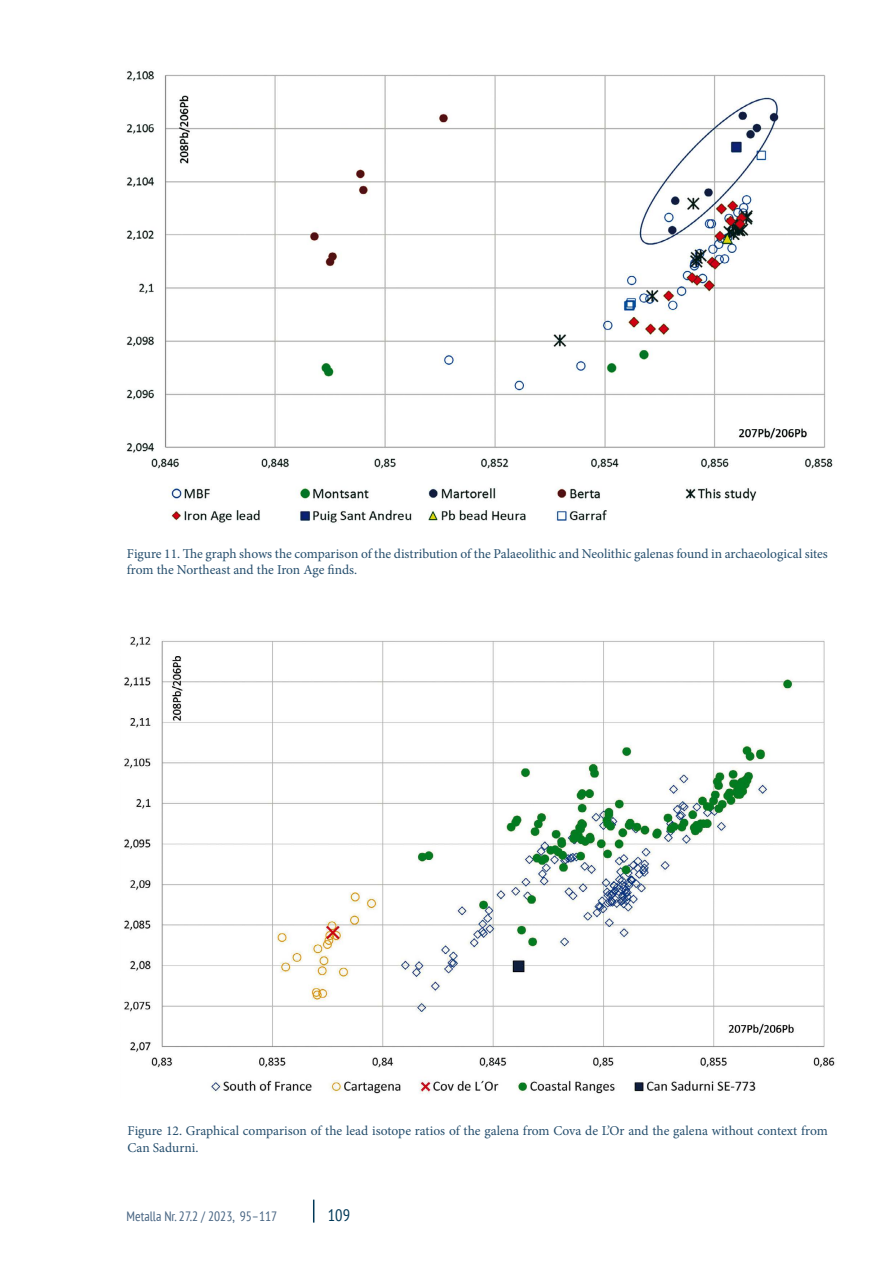
<style>
.page{position:relative;width:893px;height:1263px;background:#fff}
.page>*{position:absolute;margin:0;border:0;box-sizing:border-box;transform-origin:0 0}
.t1{font:condensed 16.5px "PT Sans";color:#003857}
.t2{font:13.5px/16.5px "Minion Pro";color:#254e6d}
.t3{font:condensed 13.5px "PT Sans";color:#476482}
</style>
<div class="page">
<svg style="left:313px;top:1199px;width:1px;height:23px"></svg>
<img style="left:126px;top:71px;width:707px;height:453px">
<img style="left:124px;top:636px;width:711px;height:458px">
<p class="t2" style="left:127px;top:545px;width:702px">Figure 11. The graph shows the comparison of the distribution of the Palaeolithic and Neolithic galenas found in archaeological sites from the Northeast and the Iron Age finds.</p>
<p class="t2" style="left:128px;top:1123px;width:702px">Figure 12. Graphical comparison of the lead isotope ratios of the galena from Cova de L’Or and the galena without context from<br>Can Sadurni.</p>
<p class="t3" style="left:126px;top:1207px;width:152px">Metalla Nr. 27.2 / 2023, 95–117</p>
<p class="t1" style="left:328px;top:1204px;width:24px">109</p>
</div>
